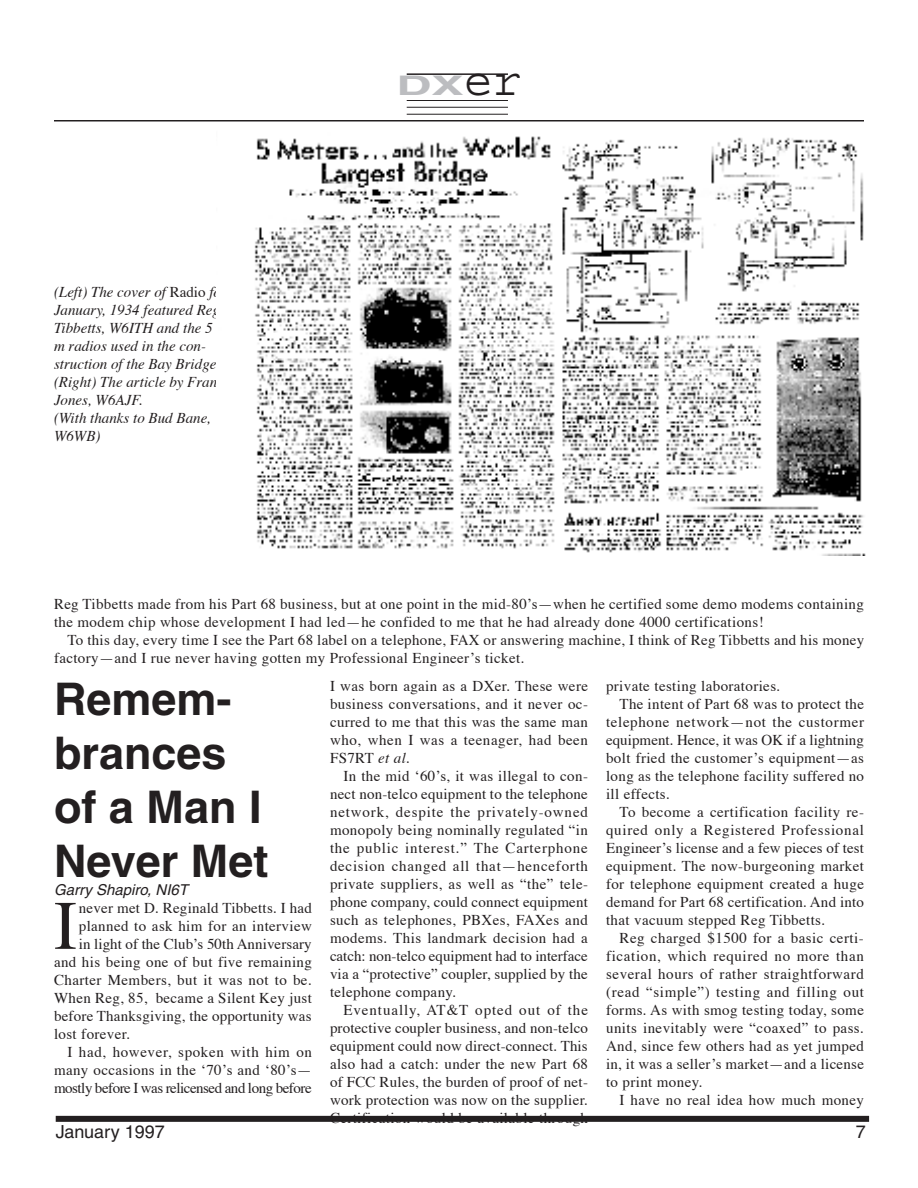
<style>
.page{position:relative;width:918px;height:1188px;background:#fff}
.page>*{position:absolute;margin:0;border:0;box-sizing:border-box;transform-origin:0 0}
.News_1st_para{font:69.45px "Times";color:#231f20}
.News_headline{font:700 45px/54px "Helvetica";color:#231f20}
.t1{font:700 27px "Helvetica";color:#bcbdc0;scale:1.8 1}
.t2{font:18px "Helvetica";color:#231f20}
.News_std_para{font:15px/18px "Times";letter-spacing:.025em;color:#231f20;text-align:justify}
.News_1st_para-2{font:15px "Times";letter-spacing:.025em;color:#231f20}
.t3{font:italic 15px/18px "Times";color:#231f20}
.News_1st_para-3{font:15px "Times";letter-spacing:.005em;color:#231f20}
.News_byline{font:italic 15px "Helvetica";color:#231f20}
.s1{font-style:normal}
.s2{font-family:"Courier";font-weight:400;font-size:48px;color:#231f20}
.s3{font-style:italic}
</style>
<div class="page">
<div style="left:56px;top:1116px;width:813px;height:6px;background:#231f20"></div>
<hr style="left:54px;top:120px;width:810px;height:2px;background:#231f20">
<hr style="left:407px;top:114px;width:101px;height:1px;background:#231f20">
<hr style="left:407px;top:107px;width:101px;height:1px;background:#231f20">
<hr style="left:407px;top:100px;width:101px;height:1px;background:#231f20">
<hr style="left:407px;top:73px;width:101px;height:2px;background:#231f20">
<img style="left:562px;top:137px;width:304px;height:419px">
<img style="left:254px;top:136px;width:301px;height:413px">
<p class="t3" style="left:54px;top:282px;width:174px">(Left) The cover of <span class="s1">Radio</span> for<br>January, 1934 featured Reg<br>Tibbetts, W6ITH and the 5 m radios used in the con&shy;struction of the Bay Bridge.</p>
<p class="t3" style="left:54px;top:372px;width:171px">(Right) The article by Frank<br>Jones, W6AJF.</p>
<p class="t3" style="left:54px;top:408px;width:159px">(With thanks to Bud Bane,<br>W6WB)</p>
<h3 class="t1" style="left:396px;top:69px;width:71px">DX<span class="s2">er</span></h3>
<p class="News_std_para" style="left:54px;top:593px;width:811px">Reg Tibbetts made from his Part 68 business, but at one point in the mid-80’s—when he certified some demo modems containing the modem chip whose development I had led—he confided to me that he had already done 4000 certifications!</p>
<p class="News_std_para" style="left:54px;top:629px;width:812px;text-indent:14px">To this day, every time I see the Part 68 label on a telephone, FAX or answering machine, I think of Reg Tibbetts and his money factory—and I rue never having gotten my Professional Engineer’s ticket.</p>
<p class="News_std_para" style="left:606px;top:676px;width:176px">private testing laboratories.</p>
<p class="News_std_para" style="left:606px;top:694px;width:260px;text-indent:14px">The intent of Part 68 was to protect the telephone network—not the custormer equipment. Hence, it was OK if a lightning bolt fried the customer’s equipment—as long as the telephone facility suffered no ill effects.</p>
<p class="News_std_para" style="left:606px;top:802px;width:259px;text-indent:14px">To become a certification facility re&shy;quired only a Registered Professional Engineer’s license and a few pieces of test equipment. The now-burgeoning market for telephone equipment created a huge demand for Part 68 certification. And into that vacuum stepped Reg Tibbetts.</p>
<p class="News_std_para" style="left:606px;top:928px;width:259px;text-indent:14px">Reg charged $1500 for a basic certi&shy;fication, which required no more than several hours of rather straightforward (read “simple”) testing and filling out forms. As with smog testing today, some units inevitably were “coaxed” to pass.<br>And, since few others had as yet jumped in, it was a seller’s market—and a license to print money.</p>
<p class="News_std_para" style="left:620px;top:1090px;width:246px">I have no real idea how much money</p>
<p class="News_std_para" style="left:330px;top:676px;width:260px">I was born again as a DXer. These were business conversations, and it never oc&shy;curred to me that this was the same man who, when I was a teenager, had been FS7RT <span class="s3">et al</span>.</p>
<p class="News_std_para" style="left:330px;top:766px;width:260px;text-indent:14px">In the mid ‘60’s, it was illegal to con&shy;nect non-telco equipment to the telephone network, despite the privately-owned monopoly being nominally regulated “in the public interest.” The Carterphone decision changed all that—henceforth private suppliers, as well as “the” tele&shy;phone company, could connect equipment such as telephones, PBXes, FAXes and modems. This landmark decision had a catch: non-telco equipment had to interface via a “protective” coupler, supplied by the telephone company.</p>
<p class="News_std_para" style="left:330px;top:1000px;width:260px;text-indent:14px">Eventually, AT&amp;T opted out of the protective coupler business, and non-telco equipment could now direct-connect. This also had a catch: under the new Part 68 of FCC Rules, the burden of proof of net&shy;work protection was now on the supplier.<br>Certification would be available through</p>
<p class="News_headline" style="left:54px;top:671px;width:216px">Remem&shy;brances of a Man I<br>Never Met</p>
<p class="News_byline" style="left:54px;top:881px;width:136px">Garry Shapiro, NI6T</p>
<p class="News_1st_para" style="left:54px;top:861px;width:25px">I</p>
<p class="News_1st_para-2" style="left:79px;top:894px;width:235px">never met D. Reginald Tibbetts. I had</p>
<p class="News_1st_para-2" style="left:79px;top:912px;width:235px">planned to ask him for an interview</p>
<p class="News_1st_para-3" style="left:79px;top:930px;width:234px">in light of the Club’s 50th Anniversary</p>
<p class="News_1st_para-2" style="left:54px;top:948px;width:259px">and his being one of but five remaining</p>
<p class="News_1st_para-2" style="left:54px;top:966px;width:259px">Charter Members, but it was not to be.</p>
<p class="News_1st_para-2" style="left:54px;top:984px;width:259px">When Reg, 85, became a Silent Key just</p>
<p class="News_1st_para-2" style="left:54px;top:1002px;width:259px">before Thanksgiving, the opportunity was</p>
<p class="News_1st_para-2" style="left:54px;top:1020px;width:78px">lost forever.</p>
<p class="News_std_para" style="left:54px;top:1042px;width:260px;text-indent:14px">I had, however, spoken with him on many occasions in the ‘70’s and ‘80’s— mostly before I was relicensed and long before</p>
<p class="t2" style="left:56px;top:1121px;width:111px">January 1997</p>
<p class="t2" style="left:856px;top:1121px;width:12px">7</p>
</div>
